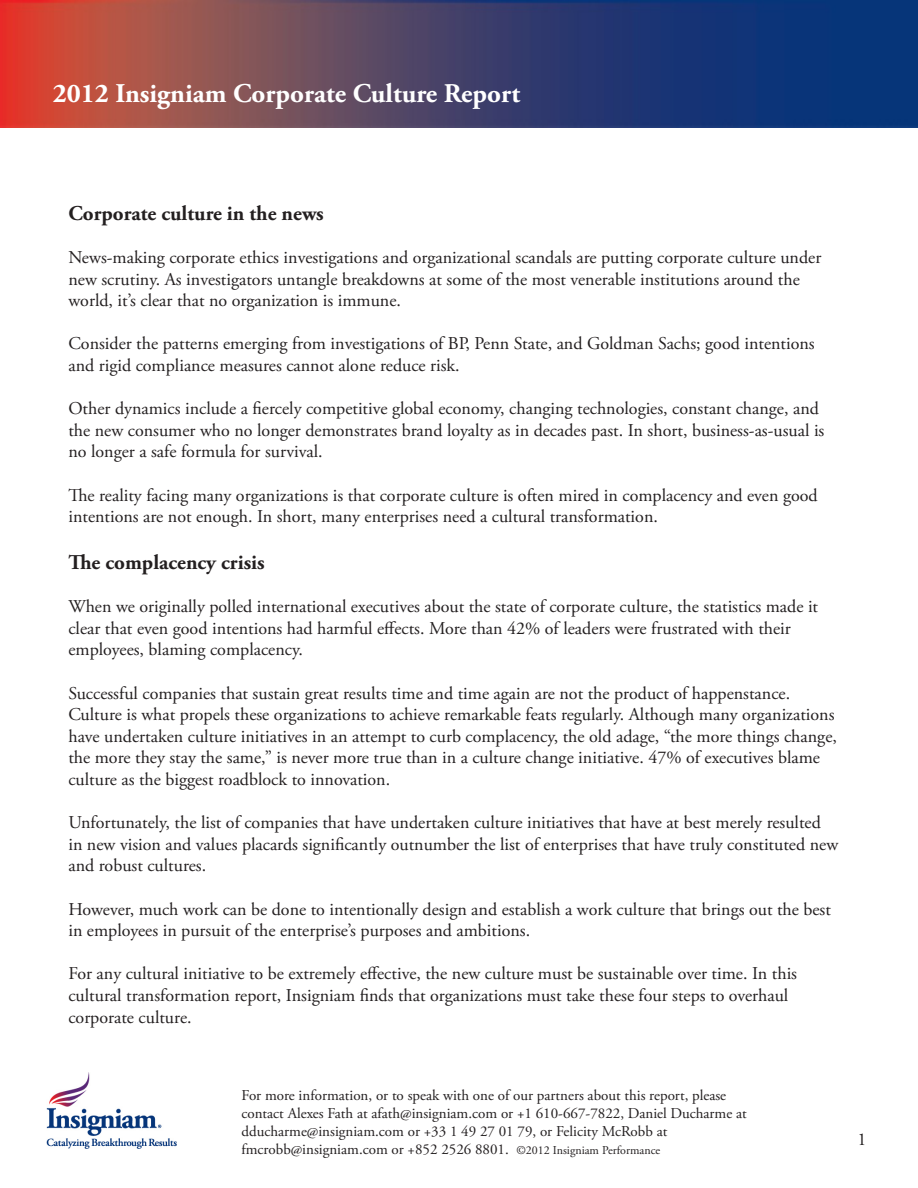
<style>
.page{position:relative;width:918px;height:1188px;background:#fff}
.page>*{position:absolute;margin:0;border:0;box-sizing:border-box;transform-origin:0 0}
.t1{font:700 27px "Adobe Garamond Pro";color:#fff}
.t2{font:700 21px "Adobe Garamond Pro";color:#231f20}
.t3{font:18px/21.6px "Adobe Garamond Pro";color:#231f20}
.t4{font:15px/18px "Adobe Garamond Pro";color:#231f20}
.s1{font-size:12px}
</style>
<div class="page">
<img style="left:0;top:0;width:918px;height:128px">
<img style="left:47px;top:1073px;width:129px;height:76px">
<h1 class="t1" style="left:53px;top:78px;width:469px">2012 Insigniam Corporate Culture Report</h1>
<p class="t2" style="left:68px;top:201px;width:257px">Corporate culture in the news</p>
<p class="t3" style="left:68px;top:247px;width:754px">News-making corporate ethics investigations and organizational scandals are putting corporate culture under new scrutiny. As investigators untangle breakdowns at some of the most venerable institutions around the world, it’s clear that no organization is immune.</p>
<p class="t3" style="left:68px;top:334px;width:748px">Consider the patterns emerging from investigations of BP, Penn State, and Goldman Sachs; good intentions and rigid compliance measures cannot alone reduce risk.</p>
<p class="t3" style="left:68px;top:398px;width:758px">Other dynamics include a fiercely competitive global economy, changing technologies, constant change, and the new consumer who no longer demonstrates brand loyalty as in decades past. In short, business-as-usual is no longer a safe formula for survival.</p>
<p class="t3" style="left:68px;top:485px;width:751px">The reality facing many organizations is that corporate culture is often mired in complacency and even good intentions are not enough. In short, many enterprises need a cultural transformation.</p>
<p class="t2" style="left:68px;top:550px;width:198px">The complacency crisis</p>
<p class="t3" style="left:68px;top:596px;width:751px">When we originally polled international executives about the state of corporate culture, the statistics made it clear that even good intentions had harmful effects. More than 42% of leaders were frustrated with their</p>
<p class="t3" style="left:68px;top:640px;width:236px">employees, blaming complacency.</p>
<p class="t3" style="left:68px;top:683px;width:770px">Successful companies that sustain great results time and time again are not the product of happenstance.<br>Culture is what propels these organizations to achieve remarkable feats regularly. Although many organizations have undertaken culture initiatives in an attempt to curb complacency, the old adage, “the more things change, the more they stay the same,” is never more true than in a culture change initiative. 47% of executives blame culture as the biggest roadblock to innovation.</p>
<p class="t3" style="left:68px;top:812px;width:771px">Unfortunately, the list of companies that have undertaken culture initiatives that have at best merely resulted in new vision and values placards significantly outnumber the list of enterprises that have truly constituted new and robust cultures.</p>
<p class="t3" style="left:68px;top:899px;width:764px">However, much work can be done to intentionally design and establish a work culture that brings out the best in employees in pursuit of the enterprise’s purposes and ambitions.</p>
<p class="t3" style="left:68px;top:964px;width:730px">For any cultural initiative to be extremely effective, the new culture must be sustainable over time. In this cultural transformation report, Insigniam finds that organizations must take these four steps to overhaul corporate culture.</p>
<p class="t4" style="left:242px;top:1086px;width:507px">For more information, or to speak with one of our partners about this report, please contact Alexes Fath at afath@insigniam.com or +1 610-667-7822, Daniel Ducharme at dducharme@insigniam.com or +33 1 49 27 01 79, or Felicity McRobb at fmcrobb@insigniam.com or +852 2526 8801. <span class="s1">©2012 Insigniam Performance</span></p>
<p class="t3" style="left:857px;top:1129px;width:10px">1</p>
</div>
